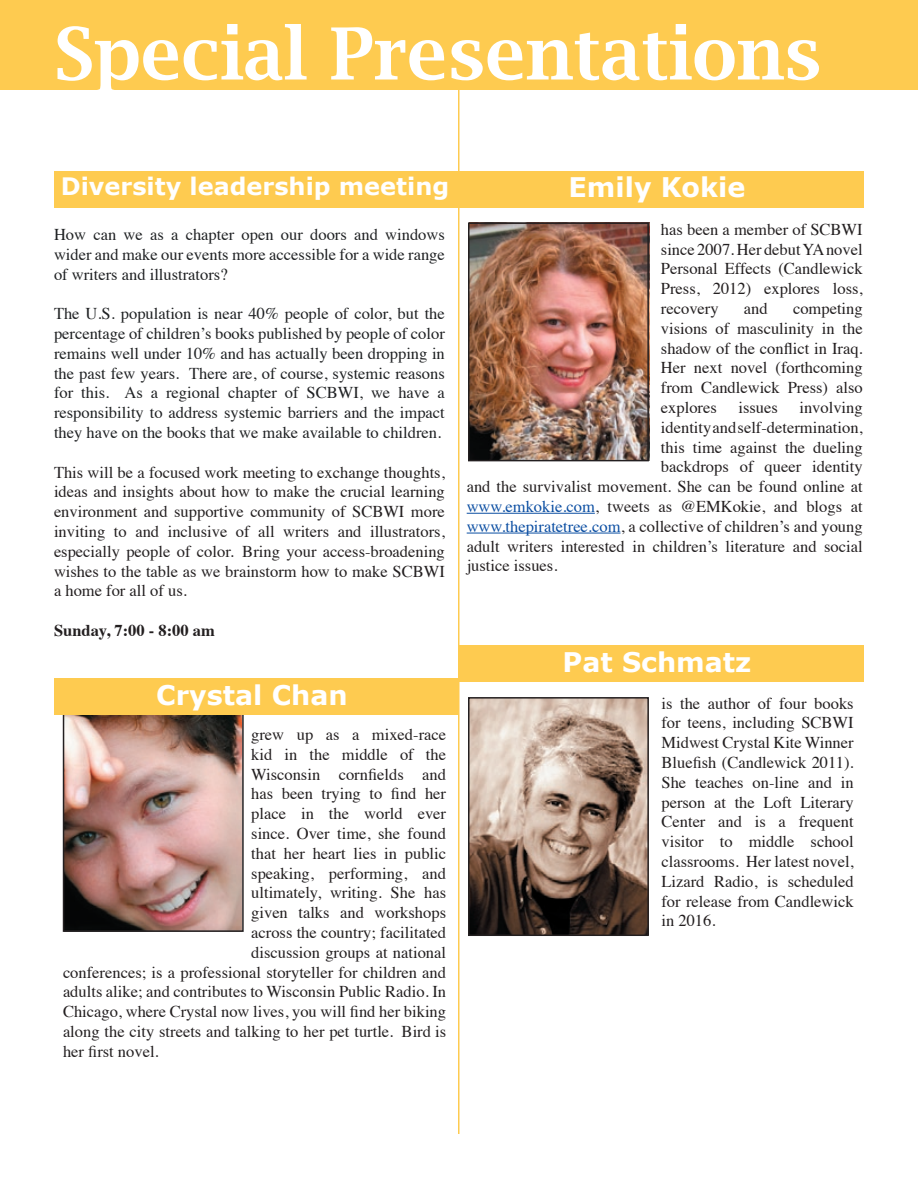
<style>
.page{position:relative;width:918px;height:1188px;background:#fff}
.page>*{position:absolute;margin:0;border:0;box-sizing:border-box;transform-origin:0 0}
.t1{font:600 72px "Lucida Bright";color:#fff}
.t2{font:700 27px "Verdana";color:#fff}
.t3{font:700 24px "Verdana";color:#fff}
.t4{font:16.5px/19.8px "Times";color:#231f20;text-align:justify}
.t5{font:16.5px/19.8px "Times";color:#1f2123;text-align:justify}
.t6{font:700 16.5px "Times";color:#231f20}
.s1{color:#0b4ea2}
</style>
<div class="page">
<div style="left:459px;top:646px;width:405px;height:36px;background:#fecb50"></div>
<div style="left:0;top:0;width:918px;height:90px;background:#fecb50"></div>
<img style="left:471px;top:700px;width:175px;height:233px">
<div style="left:468px;top:697px;width:181px;height:239px;border:2px solid #231f20"></div>
<img style="left:66px;top:715px;width:175px;height:214px">
<div style="left:63px;top:699px;width:181px;height:233px;border:2px solid #231f20"></div>
<div style="left:54px;top:171px;width:404px;height:36px;background:#fecb50"></div>
<div style="left:54px;top:679px;width:405px;height:36px;background:#fecb50"></div>
<hr style="left:458px;top:87px;width:1px;height:1047px;background:#fecb50">
<div style="left:459px;top:171px;width:405px;height:36px;background:#fecb50"></div>
<img style="left:471px;top:225px;width:175px;height:233px">
<div style="left:468px;top:222px;width:181px;height:239px;border:2px solid #231f20"></div>
<hr style="left:467px;top:513px;width:128px;height:1px;background:#0b4ea2">
<hr style="left:467px;top:533px;width:153px;height:1px;background:#0b4ea2">
<h1 class="t1" style="left:54px;top:13px;width:769px">Special Presentations</h1>
<h3 class="t3" style="left:61px;top:171px;width:390px">Diversity leadership meeting</h3>
<p class="t5" style="left:54px;top:223px;width:392px">How can we as a chapter open our doors and windows wider and make our events more accessible for a wide range of writers and illustrators?</p>
<p class="t5" style="left:54px;top:302px;width:392px">The U.S. population is near 40% people of color, but the percentage of children’s books published by people of color remains well under 10% and has actually been dropping in the past few years. There are, of course, systemic reasons for this. As a regional chapter of SCBWI, we have a responsibility to address systemic barriers and the impact they have on the books that we make available to children.</p>
<p class="t4" style="left:54px;top:461px;width:392px">This will be a focused work meeting to exchange thoughts, ideas and insights about how to make the crucial learning environment and supportive community of SCBWI more inviting to and inclusive of all writers and illustrators, especially people of color. Bring your access-broadening wishes to the table as we brainstorm how to make SCBWI a home for all of us.</p>
<p class="t6" style="left:54px;top:615px;width:162px">Sunday, 7:00 - 8:00 am</p>
<h2 class="t2" style="left:156px;top:678px;width:193px">Crystal Chan</h2>
<p class="t4" style="left:251px;top:723px;width:196px">grew up as a mixed-race</p>
<p class="t4" style="left:251px;top:743px;width:196px">kid in the middle of the</p>
<p class="t4" style="left:251px;top:763px;width:196px">Wisconsin cornfields and</p>
<p class="t4" style="left:251px;top:783px;width:196px">has been trying to find her</p>
<p class="t4" style="left:251px;top:802px;width:196px">place in the world ever</p>
<p class="t4" style="left:251px;top:822px;width:196px">since. Over time, she found</p>
<p class="t4" style="left:251px;top:842px;width:196px">that her heart lies in public</p>
<p class="t4" style="left:251px;top:862px;width:196px">speaking, performing, and</p>
<p class="t4" style="left:251px;top:882px;width:196px">ultimately, writing. She has</p>
<p class="t4" style="left:251px;top:901px;width:196px">given talks and workshops</p>
<p class="t4" style="left:251px;top:921px;width:196px">across the country; facilitated</p>
<p class="t4" style="left:251px;top:941px;width:196px">discussion groups at national</p>
<p class="t4" style="left:63px;top:961px;width:385px">conferences; is a professional storyteller for children and</p>
<p class="t4" style="left:63px;top:981px;width:385px">adults alike; and contributes to Wisconsin Public Radio. In</p>
<p class="t4" style="left:63px;top:1000px;width:385px">Chicago, where Crystal now lives, you will find her biking</p>
<p class="t4" style="left:63px;top:1020px;width:385px">along the city streets and talking to her pet turtle. Bird is</p>
<p class="t4" style="left:63px;top:1040px;width:97px">her first novel.</p>
<h2 class="t2" style="left:569px;top:170px;width:178px">Emily Kokie</h2>
<p class="t4" style="left:661px;top:218px;width:203px">has been a member of SCBWI since 2007. Her debut YA novel Personal Effects (Candlewick Press, 2012) explores loss, recovery</p>
<p class="t4" style="left:744px;top:297px;width:25px">and</p>
<p class="t4" style="left:661px;top:297px;width:203px;text-indent:132px">competing visions of masculinity in the shadow of the conflict in Iraq.<br>Her next novel (forthcoming from Candlewick Press) also explores</p>
<p class="t4" style="left:738px;top:396px;width:41px">issues</p>
<p class="t4" style="left:799px;top:396px;width:65px">involving</p>
<p class="t4" style="left:661px;top:416px;width:203px">identity and self-determination,</p>
<p class="t4" style="left:661px;top:436px;width:203px">this time against the dueling</p>
<p class="t4" style="left:661px;top:456px;width:203px">backdrops of queer identity</p>
<p class="t4" style="left:467px;top:475px;width:398px">and the survivalist movement. She can be found online at</p>
<p class="t4" style="left:467px;top:495px;width:398px"><span class="s1">www.emkokie.com</span>, tweets as @EMKokie, and blogs at</p>
<p class="t4" style="left:467px;top:515px;width:398px"><span class="s1">www.thepiratetree.com</span>, a collective of children’s and young</p>
<p class="t4" style="left:467px;top:535px;width:397px">adult writers interested in children’s literature and social</p>
<p class="t4" style="left:467px;top:555px;width:92px">justice issues.</p>
<h2 class="t2" style="left:563px;top:644px;width:190px">Pat Schmatz</h2>
<p class="t4" style="left:662px;top:692px;width:194px">is the author of four books for teens, including SCBWI Midwest Crystal Kite Winner Bluefish (Candlewick 2011).<br>She teaches on-line and in person at the Loft Literary Center and is a frequent visitor to middle school classrooms. Her latest novel, Lizard Radio, is scheduled for release from Candlewick in 2016.</p>
</div>
